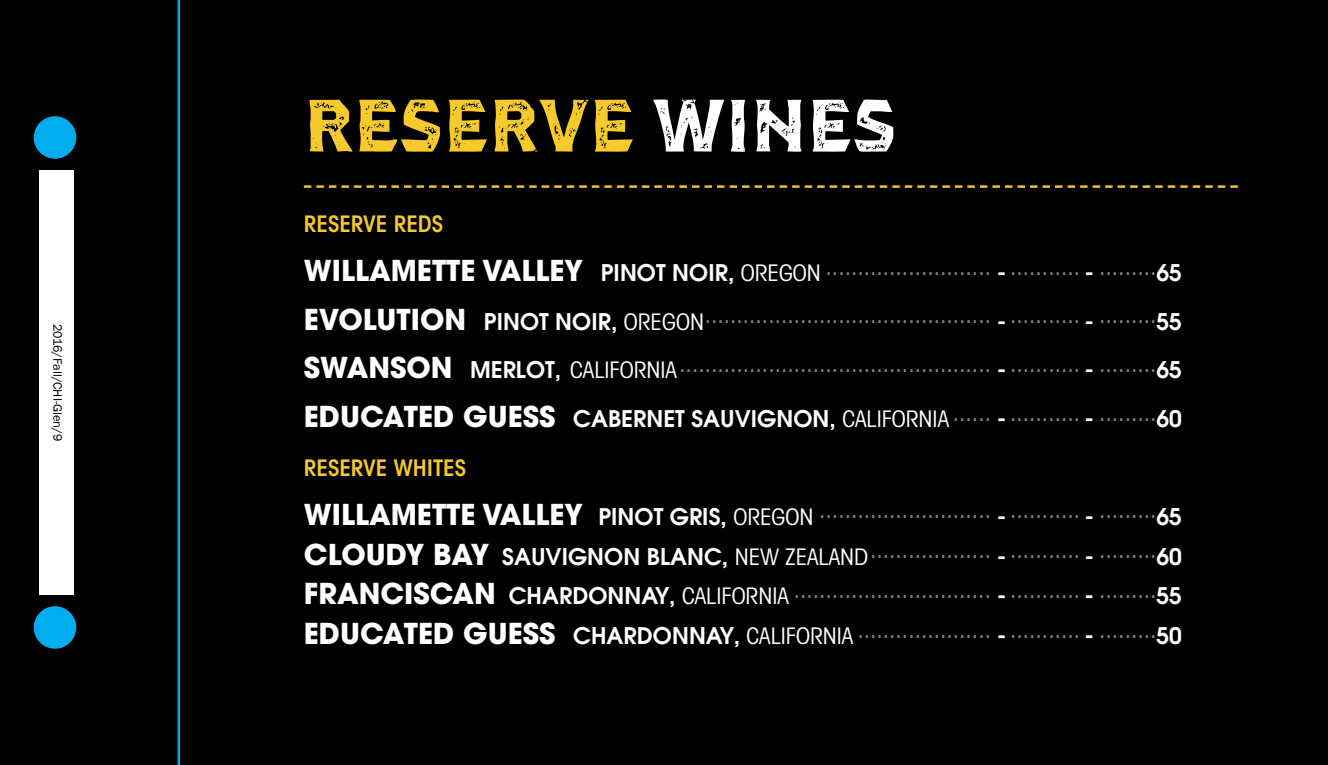
<style>
.page{position:relative;width:1328px;height:765px;background:#000}
.page>*{position:absolute;margin:0;border:0;box-sizing:border-box;transform-origin:0 0}
.t1{font:82px "Dever Ser Pri Bol";color:#f6ca2c}
.t2{font:500 condensed 23px/42.5px "Avant Garde";color:#808285}
.t3{font:12.5px "Franklin Gothic";color:#000}
.s1{color:#fff}
.s2{font-weight:600;color:#f6ca2c}
.s3{font-weight:700;font-stretch:normal;font-size:28.5px;color:#fff}
.s4{font-weight:600;font-stretch:normal;color:#fff}
.s5{font-weight:400;color:#fff}
</style>
<div class="page">
<svg style="left:304px;top:185px;width:934px;height:3px"></svg>
<div style="left:39px;top:170px;width:34px;height:425px;background:#fff"></div>
<hr style="left:178px;top:0;width:2px;height:765px;background:#00aeef">
<div style="left:34px;top:116px;width:42px;height:43px;background:#00aeef;border-radius:50%"></div>
<div style="left:34px;top:606px;width:42px;height:43px;background:#00aeef;border-radius:50%"></div>
<p class="t3" style="left:65px;top:324px;width:119px;rotate:90deg">2016/Fall/CHI-Glen/9</p>
<h1 class="t1" style="left:304px;top:66px;width:594px">RESERVE <span class="s1">WINES</span></h1>
<p class="t2" style="left:304px;top:202px;width:879px"><span class="s2">RESERVE REDS<br></span><span class="s3">WILLAMETTE VALLEY</span> <span class="s4">PINOT NOIR,</span> <span class="s5">OREGON</span> .......................... <span class="s4">-</span> ........... <span class="s4">-</span> .........<span class="s4">65</span></p>
<p class="t2" style="left:304px;top:290px;width:879px;line-height:48.8px;text-align:justify"><span class="s3">EVOLUTION</span> <span class="s4">PINOT NOIR,</span> <span class="s5">OREGON</span>............................................. <span class="s4">-</span> ........... <span class="s4">-</span> .........<span class="s4">55<br></span><span class="s3">SWANSON</span> <span class="s4">MERLOT,</span> <span class="s5">CALIFORNIA</span>................................................. <span class="s4">-</span> ........... <span class="s4">-</span> .........<span class="s4">65<br></span><span class="s3">EDUCATED GUESS</span> <span class="s4">CABERNET SAUVIGNON,</span> <span class="s5">CALIFORNIA</span> ...... <span class="s4">-</span> ........... <span class="s4">-</span> .........<span class="s4">60</span></p>
<p class="t2" style="left:304px;top:446px;width:879px"><span class="s2">RESERVE WHITES<br></span><span class="s3">WILLAMETTE VALLEY</span> <span class="s4">PINOT GRIS,</span> <span class="s5">OREGON</span> ........................... <span class="s4">-</span> ........... <span class="s4">-</span> .........<span class="s4">65</span></p>
<p class="t2" style="left:304px;top:530px;width:879px;line-height:39.8px;text-align:justify"><span class="s3">CLOUDY BAY</span> <span class="s4">SAUVIGNON BLANC,</span> <span class="s5">NEW ZEALAND</span>................... <span class="s4">-</span> ........... <span class="s4">-</span> .........<span class="s4">60<br></span><span class="s3">FRANCISCAN</span> <span class="s4">CHARDONNAY,</span> <span class="s5">CALIFORNIA</span> ............................... <span class="s4">-</span> ........... <span class="s4">-</span> .........<span class="s4">55<br></span><span class="s3">EDUCATED GUESS</span> <span class="s4">CHARDONNAY,</span> <span class="s5">CALIFORNIA</span> ..................... <span class="s4">-</span> ........... <span class="s4">-</span> .........<span class="s4">50</span></p>
</div>
